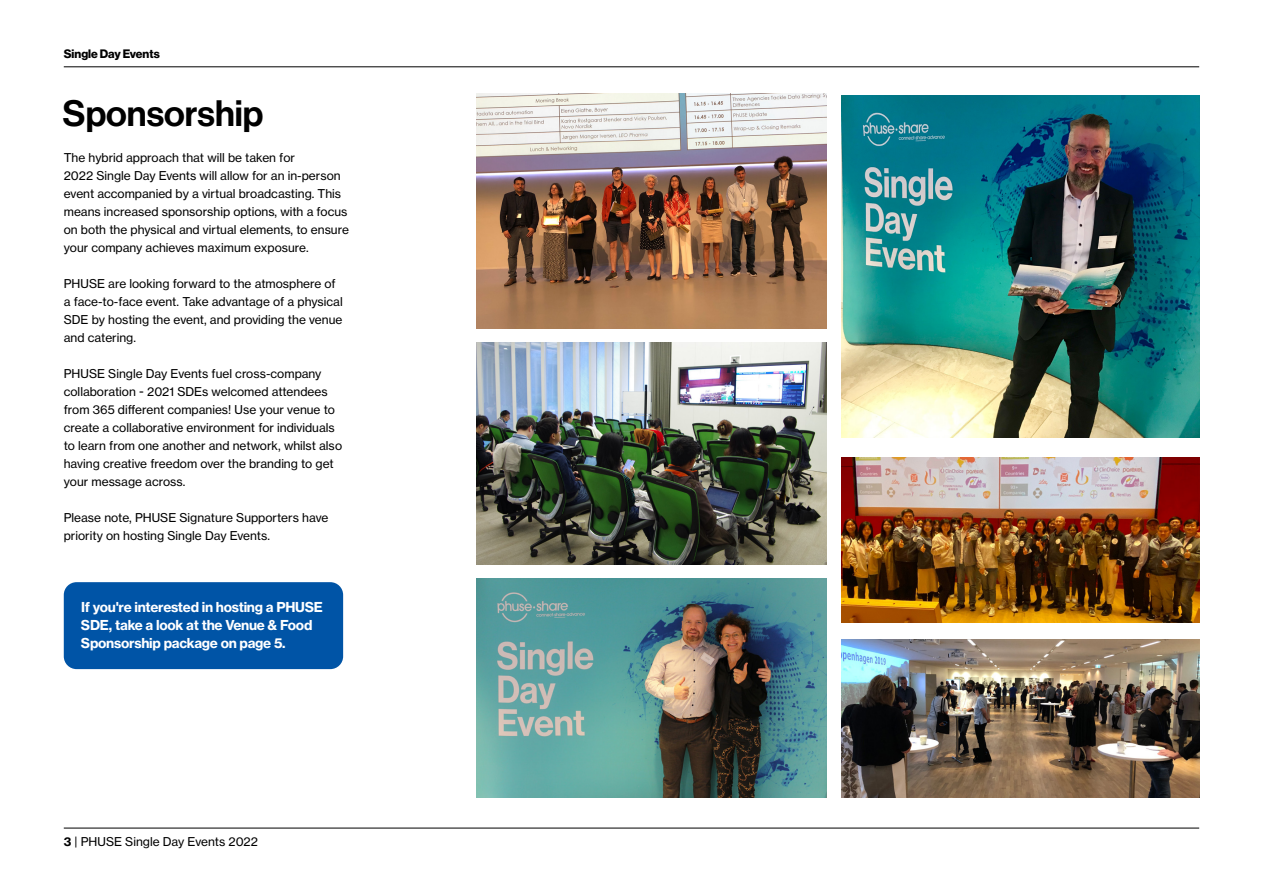
<style>
.page{position:relative;width:1263px;height:893px;background:#fff}
.page>*{position:absolute;margin:0;border:0;box-sizing:border-box;transform-origin:0 0}
.t1{font:36px "N Haas Grotesk DS Pro 65 Md";color:#000}
.t2{font:13.5px/18px "N Haas Grotesk TX Pro 75 Bd";letter-spacing:-.02em;color:#fff}
.t3{font:12px/18px "N Haas Grotesk TX Pro 55 Rg";color:#000}
.t4{font:12px "N Haas Grotesk DS Pro 75 Bd";color:#000}
.s1{font-family:"N Haas Grotesk TX Pro 75 Bd"}
</style>
<div class="page">
<hr style="left:64px;top:66px;width:1135px;height:1px;background:#000">
<img style="left:841px;top:95px;width:358px;height:342px">
<img style="left:477px;top:342px;width:349px;height:223px">
<img style="left:477px;top:579px;width:349px;height:218px">
<img style="left:477px;top:94px;width:349px;height:234px">
<img style="left:841px;top:458px;width:358px;height:164px">
<img style="left:841px;top:639px;width:358px;height:158px">
<div style="left:64px;top:582px;width:279px;height:87px;background:#0054a6;border-radius:13px"></div>
<hr style="left:64px;top:828px;width:1135px;height:1px;background:#000">
<p class="t4" style="left:64px;top:47px;width:97px">Single Day Events</p>
<h1 class="t1" style="left:63px;top:93px;width:202px">Sponsorship</h1>
<p class="t3" style="left:64px;top:149px;width:287px">The hybrid approach that will be taken for<br>2022 Single Day Events will allow for an in-person event accompanied by a virtual broadcasting. This means increased sponsorship options, with a focus on both the physical and virtual elements, to ensure your company achieves maximum exposure.</p>
<p class="t3" style="left:64px;top:275px;width:280px">PHUSE are looking forward to the atmosphere of a face-to-face event. Take advantage of a physical SDE by hosting the event, and providing the venue and catering.</p>
<p class="t3" style="left:64px;top:365px;width:280px">PHUSE Single Day Events fuel cross-company collaboration - 2021 SDEs welcomed attendees from 365 different companies! Use your venue to create a collaborative environment for individuals to learn from one another and network, whilst also having creative freedom over the branding to get your message across.</p>
<p class="t3" style="left:64px;top:509px;width:266px">Please note, PHUSE Signature Supporters have priority on hosting Single Day Events.</p>
<p class="t2" style="left:81px;top:598px;width:243px">If you're interested in hosting a PHUSE<br>SDE, take a look at the Venue &amp; Food<br>Sponsorship package on page 5.</p>
<p class="t3" style="left:64px;top:833px;width:196px"><span class="s1">3</span> | PHUSE Single Day Events 2022</p>
</div>
